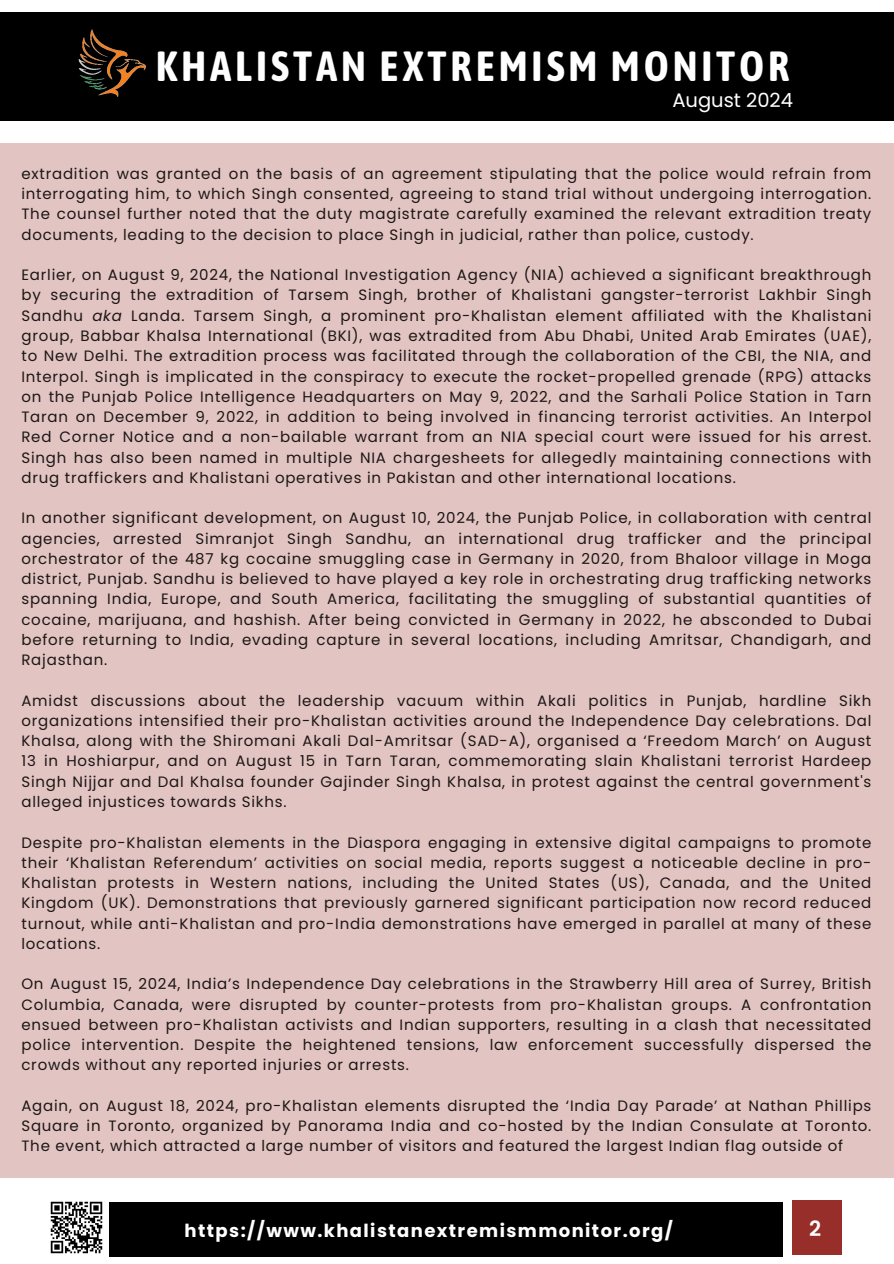
<style>
.page{position:relative;width:894px;height:1264px;background:#fff}
.page>*{position:absolute;margin:0;border:0;box-sizing:border-box;transform-origin:0 0}
.t1{font:700 42px "Asap Condensed";letter-spacing:.09em;color:#fff}
.t2{font:600 21px "Poppins";color:#fff}
.t3{font:19.5px "Poppins";color:#fff}
.t4{font:700 18px "Poppins";letter-spacing:.08em;color:#fff}
.t5{font:15px/20.2px "Poppins";letter-spacing:.05em;color:#1c1715;text-align:justify}
.s1{font-style:italic}
</style>
<div class="page">
<div style="left:0;top:12px;width:893px;height:109px;background:#000"></div>
<img style="left:78px;top:29px;width:67px;height:68px">
<div style="left:109px;top:1202px;width:673px;height:54px;background:#000"></div>
<div style="left:791px;top:1200px;width:49px;height:54px;background:#982e2a"></div>
<img style="left:50px;top:1201px;width:53px;height:53px">
<div style="left:0;top:143px;width:893px;height:1034px;background:#e2c4c3"></div>
<h3 class="t1" style="left:156px;top:42px;width:635px">KHALISTAN EXTREMISM MONITOR</h3>
<p class="t3" style="left:672px;top:86px;width:122px">August 2024</p>
<p class="t5" style="left:21px;top:163px;width:851px">extradition was granted on the basis of an agreement stipulating that the police would refrain from interrogating him, to which Singh consented, agreeing to stand trial without undergoing interrogation.<br>The counsel further noted that the duty magistrate carefully examined the relevant extradition treaty documents, leading to the decision to place Singh in judicial, rather than police, custody.</p>
<p class="t5" style="left:21px;top:265px;width:851px">Earlier, on August 9, 2024, the National Investigation Agency (NIA) achieved a significant breakthrough by securing the extradition of Tarsem Singh, brother of Khalistani gangster-terrorist Lakhbir Singh Sandhu <span class="s1">aka</span> Landa. Tarsem Singh, a prominent pro-Khalistan element affiliated with the Khalistani group, Babbar Khalsa International (BKI), was extradited from Abu Dhabi, United Arab Emirates (UAE), to New Delhi. The extradition process was facilitated through the collaboration of the CBI, the NIA, and Interpol. Singh is implicated in the conspiracy to execute the rocket-propelled grenade (RPG) attacks on the Punjab Police Intelligence Headquarters on May 9, 2022, and the Sarhali Police Station in Tarn Taran on December 9, 2022, in addition to being involved in financing terrorist activities. An Interpol Red Corner Notice and a non-bailable warrant from an NIA special court were issued for his arrest.<br>Singh has also been named in multiple NIA chargesheets for allegedly maintaining connections with drug traffickers and Khalistani operatives in Pakistan and other international locations.</p>
<p class="t5" style="left:21px;top:508px;width:851px">In another significant development, on August 10, 2024, the Punjab Police, in collaboration with central agencies, arrested Simranjot Singh Sandhu, an international drug trafficker and the principal orchestrator of the 487 kg cocaine smuggling case in Germany in 2020, from Bhaloor village in Moga district, Punjab. Sandhu is believed to have played a key role in orchestrating drug trafficking networks spanning India, Europe, and South America, facilitating the smuggling of substantial quantities of cocaine, marijuana, and hashish. After being convicted in Germany in 2022, he absconded to Dubai before returning to India, evading capture in several locations, including Amritsar, Chandigarh, and Rajasthan.</p>
<p class="t5" style="left:21px;top:690px;width:851px">Amidst discussions about the leadership vacuum within Akali politics in Punjab, hardline Sikh organizations intensified their pro-Khalistan activities around the Independence Day celebrations. Dal Khalsa, along with the Shiromani Akali Dal-Amritsar (SAD-A), organised a ‘Freedom March’ on August 13 in Hoshiarpur, and on August 15 in Tarn Taran, commemorating slain Khalistani terrorist Hardeep Singh Nijjar and Dal Khalsa founder Gajinder Singh Khalsa, in protest against the central government's alleged injustices towards Sikhs.</p>
<p class="t5" style="left:21px;top:832px;width:851px">Despite pro-Khalistan elements in the Diaspora engaging in extensive digital campaigns to promote their ‘Khalistan Referendum’ activities on social media, reports suggest a noticeable decline in pro-Khalistan protests in Western nations, including the United States (US), Canada, and the United Kingdom (UK). Demonstrations that previously garnered significant participation now record reduced turnout, while anti-Khalistan and pro-India demonstrations have emerged in parallel at many of these locations.</p>
<h2 class="t5" style="left:21px;top:973px;width:851px">On August 15, 2024, India’s Independence Day celebrations in the Strawberry Hill area of Surrey, British Columbia, Canada, were disrupted by counter-protests from pro-Khalistan groups. A confrontation ensued between pro-Khalistan activists and Indian supporters, resulting in a clash that necessitated police intervention. Despite the heightened tensions, law enforcement successfully dispersed the crowds without any reported injuries or arrests.</h2>
<p class="t5" style="left:21px;top:1095px;width:851px">Again, on August 18, 2024, pro-Khalistan elements disrupted the ‘India Day Parade’ at Nathan Phillips Square in Toronto, organized by Panorama India and co-hosted by the Indian Consulate at Toronto.<br>The event, which attracted a large number of visitors and featured the largest Indian flag outside of</p>
<p class="t4" style="left:184px;top:1218px;width:489px">https://www.khalistanextremismmonitor.org/</p>
<p class="t2" style="left:809px;top:1213px;width:14px">2</p>
</div>
